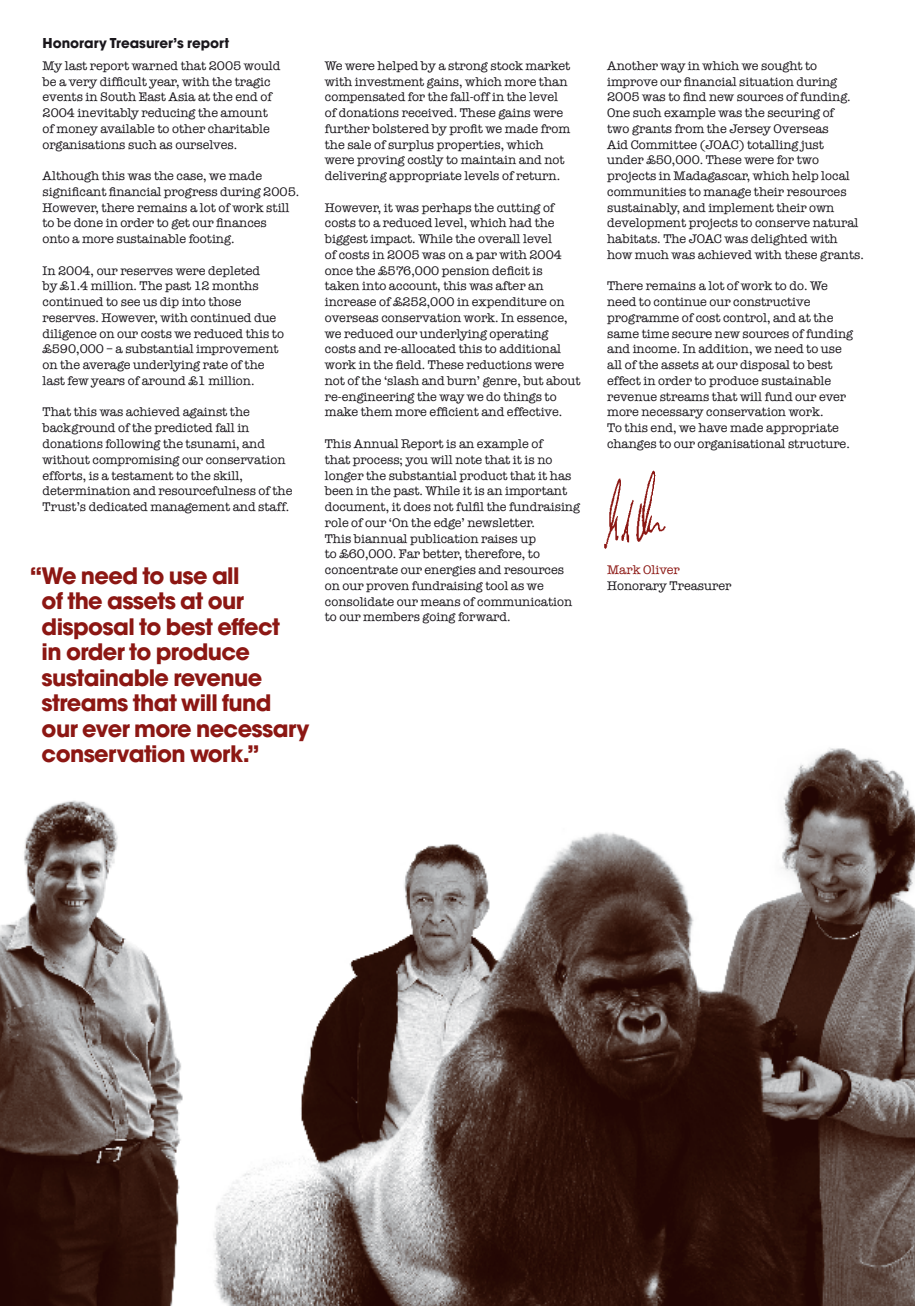
<style>
.page{position:relative;width:915px;height:1306px;background:#fff}
.page>*{position:absolute;margin:0;border:0;box-sizing:border-box;transform-origin:0 0}
.t1{font:700 22.5px/25.5px "Avant Garde";letter-spacing:-.03em;color:#8c1713}
.t2{font:700 13.5px "Avant Garde";color:#1a171c}
.t3{font:12.75px/15.8px "American Typewriter";color:#1a171c}
.t4{font:12.75px "American Typewriter";color:#8c1713}
</style>
<div class="page">
<img style="left:213px;top:748px;width:701px;height:557px">
<img style="left:604px;top:470px;width:62px;height:79px">
<img style="left:0;top:800px;width:183px;height:505px">
<p class="t2" style="left:43px;top:34px;width:188px">Honorary Treasurer’s report</p>
<p class="t3" style="left:43px;top:58px;width:239px">My last report warned that 2005 would be a very difficult year, with the tragic events in South East Asia at the end of 2004 inevitably reducing the amount of money available to other charitable organisations such as ourselves.</p>
<p class="t3" style="left:43px;top:168px;width:258px">Although this was the case, we made significant financial progress during 2005.<br>However, there remains a lot of work still to be done in order to get our finances<br>onto a more sustainable footing.</p>
<p class="t3" style="left:43px;top:262px;width:243px">In 2004, our reserves were depleted<br>by £1.4 million. The past 12 months continued to see us dip into those reserves. However, with continued due diligence on our costs we reduced this to £590,000 – a substantial improvement on the average underlying rate of the last few years of around £1 million.</p>
<p class="t3" style="left:43px;top:404px;width:251px">That this was achieved against the background of the predicted fall in donations following the tsunami, and without compromising our conservation efforts, is a testament to the skill, determination and resourcefulness of the Trust’s dedicated management and staff.</p>
<h1 class="t1" style="left:42px;top:562px;width:269px;text-indent:-12px">“We need to use all<br>of the assets at our disposal to best effect<br>in order to produce sustainable revenue streams that will fund our ever more necessary conservation work.”</h1>
<p class="t3" style="left:325px;top:58px;width:247px">We were helped by a strong stock market with investment gains, which more than compensated for the fall-off in the level of donations received. These gains were further bolstered by profit we made from the sale of surplus properties, which were proving costly to maintain and not delivering appropriate levels of return.</p>
<p class="t3" style="left:325px;top:199px;width:257px">However, it was perhaps the cutting of costs to a reduced level, which had the biggest impact. While the overall level<br>of costs in 2005 was on a par with 2004 once the £576,000 pension deficit is taken into account, this was after an increase of £252,000 in expenditure on overseas conservation work. In essence, we reduced our underlying operating costs and re-allocated this to additional work in the field. These reductions were not of the ‘slash and burn’ genre, but about re-engineering the way we do things to make them more efficient and effective.</p>
<p class="t3" style="left:325px;top:436px;width:256px">This Annual Report is an example of<br>that process; you will note that it is no longer the substantial product that it has been in the past. While it is an important document, it does not fulfil the fundraising role of our ‘On the edge’ newsletter.<br>This biannual publication raises up<br>to £60,000. Far better, therefore, to concentrate our energies and resources on our proven fundraising tool as we consolidate our means of communication to our members going forward.</p>
<p class="t3" style="left:607px;top:58px;width:258px">Another way in which we sought to improve our financial situation during 2005 was to find new sources of funding.<br>One such example was the securing of<br>two grants from the Jersey Overseas<br>Aid Committee (JOAC) totalling just<br>under £50,000. These were for two projects in Madagascar, which help local communities to manage their resources sustainably, and implement their own development projects to conserve natural habitats. The JOAC was delighted with how much was achieved with these grants.</p>
<p class="t3" style="left:607px;top:278px;width:247px">There remains a lot of work to do. We need to continue our constructive programme of cost control, and at the same time secure new sources of funding and income. In addition, we need to use all of the assets at our disposal to best effect in order to produce sustainable revenue streams that will fund our ever more necessary conservation work.<br>To this end, we have made appropriate changes to our organisational structure.</p>
<p class="t4" style="left:607px;top:562px;width:74px">Mark Oliver</p>
<p class="t3" style="left:607px;top:577px;width:126px">Honorary Treasurer</p>
</div>
